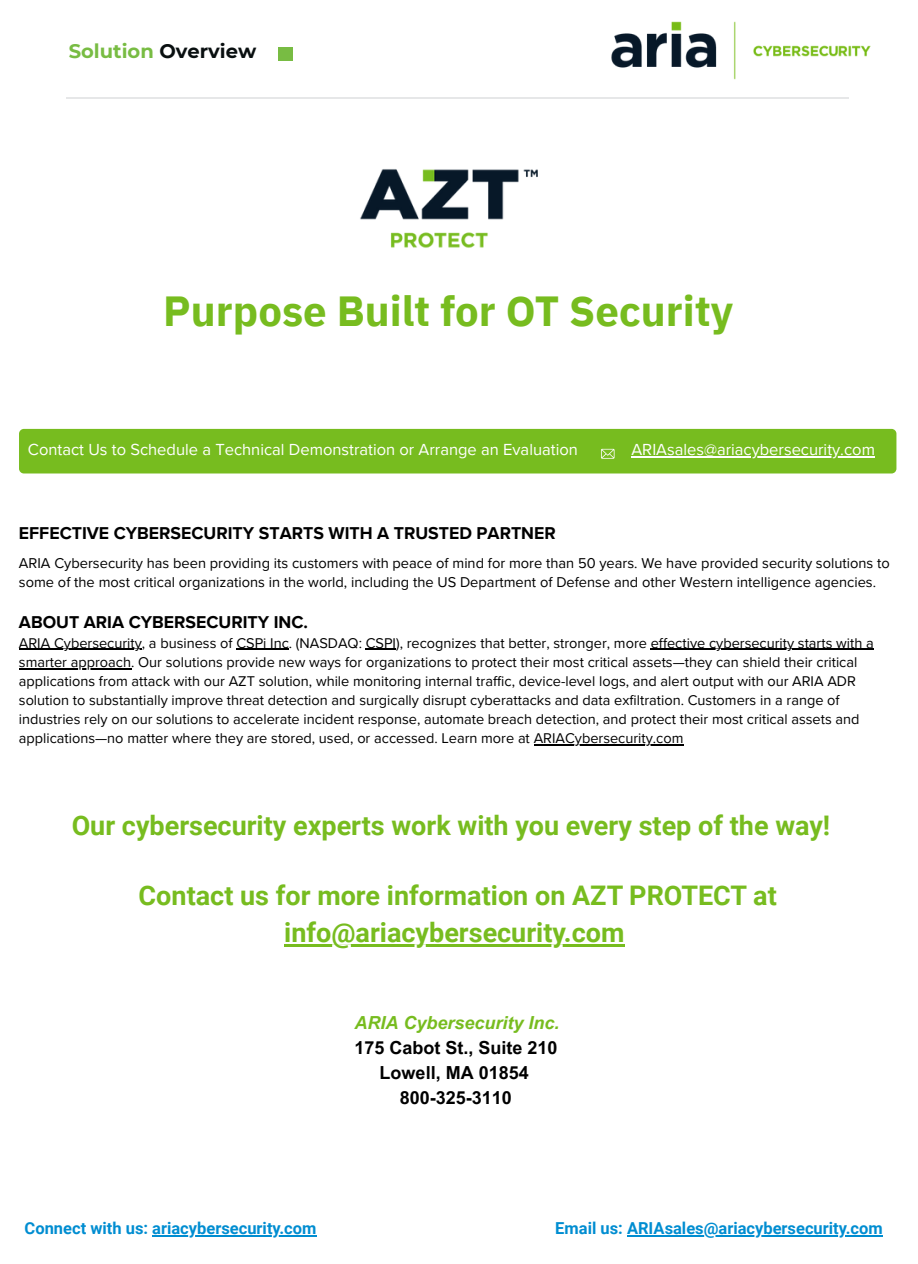
<style>
.page{position:relative;width:918px;height:1264px;background:#fff}
.page>*{position:absolute;margin:0;border:0;box-sizing:border-box;transform-origin:0 0}
.t1{font:700 42px "IBM Plex Sans";color:#77bc1f}
.t2{font:700 27px/37.2px "Roboto";color:#77bc1f;text-align:center}
.t3{font:700 19.5px "Montserrat";color:#78bc43}
.t4{font:700 18px/24.8px "Arial MT Pro";color:#000;text-align:center}
.t5{font:700 17.7px "Proxima Nova";color:#000}
.t6{font:16.5px "Proxima Nova";color:#fff}
.t7{font:700 16.5px "Roboto";color:#008dd1}
.t8{font:14.7px/19.2px "Proxima Nova";color:#000}
.t9{font:14.55px/19.2px "Proxima Nova";color:#000}
.s1{color:#090f10}
.s2{font-style:italic;color:#77bc1f}
</style>
<div class="page">
<svg style="left:278px;top:60px;width:15px;height:1px"></svg>
<div style="left:278px;top:47px;width:15px;height:13px;background:#78bc43"></div>
<hr style="left:66px;top:97px;width:783px;height:2px;background:#e6e7e8">
<div style="left:19px;top:429px;width:877px;height:44px;background:#77bc1f;border-radius:5px"></div>
<svg style="left:601px;top:449px;width:14px;height:9px"></svg>
<img style="left:611px;top:21px;width:260px;height:59px">
<img style="left:360px;top:169px;width:178px;height:79px">
<hr style="left:631px;top:456px;width:244px;height:1px;background:#fff">
<hr style="left:19px;top:649px;width:123px;height:1px;background:#000">
<hr style="left:236px;top:649px;width:53px;height:1px;background:#000">
<hr style="left:366px;top:649px;width:30px;height:1px;background:#000">
<hr style="left:651px;top:649px;width:223px;height:1px;background:#000">
<hr style="left:19px;top:668px;width:112px;height:1px;background:#000">
<hr style="left:534px;top:744px;width:149px;height:1px;background:#000">
<hr style="left:284px;top:944px;width:340px;height:2px;background:#77bc1f">
<hr style="left:152px;top:1235px;width:165px;height:1px;background:#008dd1">
<hr style="left:627px;top:1235px;width:256px;height:1px;background:#008dd1">
<h2 class="t3" style="left:69px;top:40px;width:189px">Solution <span class="s1">Overview</span></h2>
<h3 class="t1" style="left:163px;top:283px;width:571px">Purpose Built for OT Security</h3>
<h1 class="t6" style="left:28px;top:440px;width:551px">Contact Us to Schedule a Technical Demonstration or Arrange an Evaluation</h1>
<h5 class="t6" style="left:631px;top:440px;width:245px">ARIAsales@ariacybersecurity.com</h5>
<h5 class="t5" style="left:19px;top:522px;width:538px">EFFECTIVE CYBERSECURITY STARTS WITH A TRUSTED PARTNER</h5>
<p class="t8" style="left:19px;top:553px;width:872px">ARIA Cybersecurity has been providing its customers with peace of mind for more than 50 years. We have provided security solutions to some of the most critical organizations in the world, including the US Department of Defense and other Western intelligence agencies.</p>
<p class="t5" style="left:19px;top:611px;width:291px">ABOUT ARIA CYBERSECURITY INC.</p>
<p class="t9" style="left:19px;top:633px;width:856px">ARIA Cybersecurity, a business of CSPi Inc. (NASDAQ: CSPI), recognizes that better, stronger, more effective cybersecurity starts with a</p>
<p class="t9" style="left:19px;top:652px;width:842px">smarter approach. Our solutions provide new ways for organizations to protect their most critical assets—they can shield their critical applications from attack with our AZT solution, while monitoring internal traffic, device-level logs, and alert output with our ARIA ADR solution to substantially improve threat detection and surgically disrupt cyberattacks and data exfiltration. Customers in a range of industries rely on our solutions to accelerate incident response, automate breach detection, and protect their most critical assets and applications—no matter where they are stored, used, or accessed. Learn more at ARIACybersecurity.com</p>
<h4 class="t2" style="left:72px;top:807px;width:760px">Our cybersecurity experts work with you every step of the way!</h4>
<h4 class="t2" style="left:139px;top:877px;width:640px">Contact us for more information on AZT PROTECT at info@ariacybersecurity.com</h4>
<p class="t4" style="left:355px;top:1012px;width:206px"><span class="s2">ARIA Cybersecurity Inc.<br></span>175 Cabot St., Suite 210<br>Lowell, MA 01854<br>800-325-3110</p>
<p class="t7" style="left:25px;top:1218px;width:293px">Connect with us: ariacybersecurity.com</p>
<p class="t7" style="left:555px;top:1218px;width:329px">Email us: ARIAsales@ariacybersecurity.com</p>
</div>
